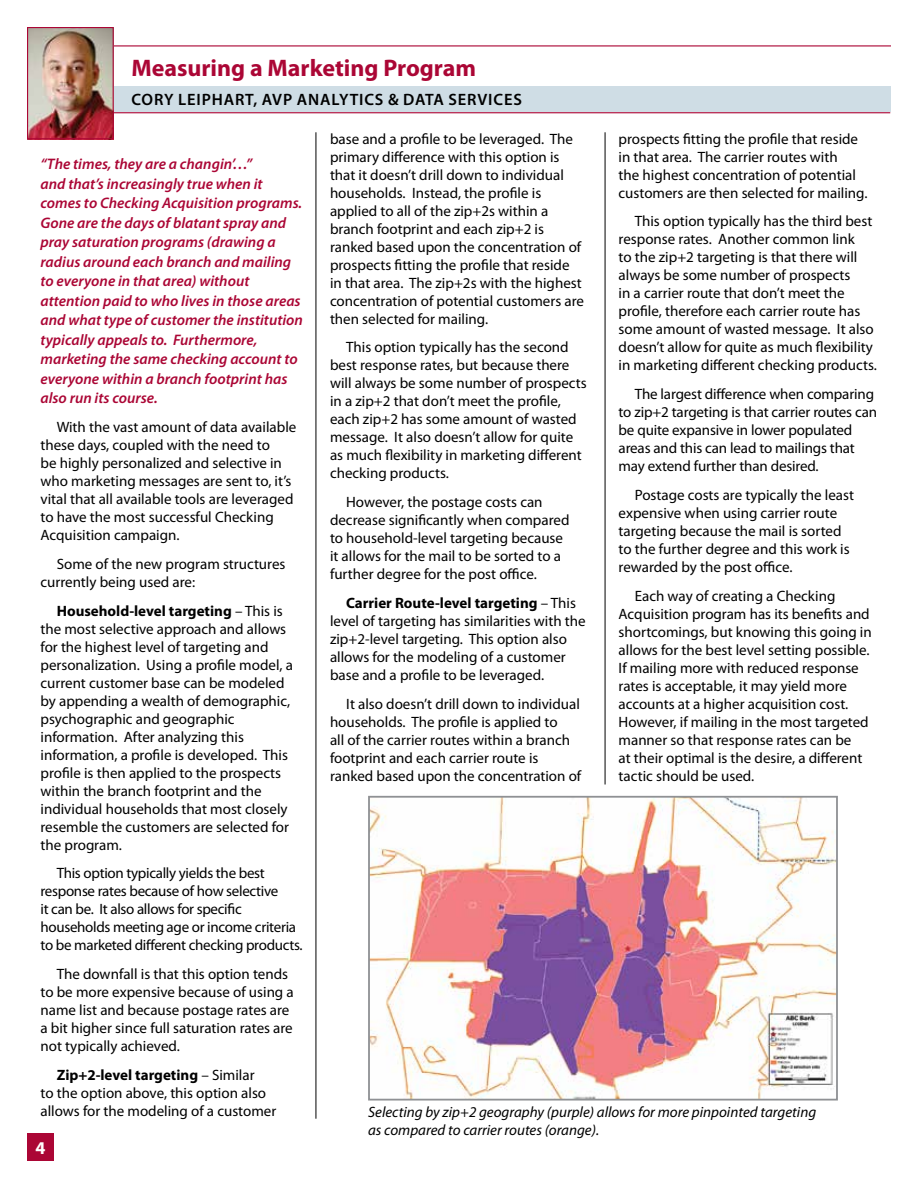
<style>
.page{position:relative;width:918px;height:1188px;background:#fff}
.page>*{position:absolute;margin:0;border:0;box-sizing:border-box;transform-origin:0 0}
.t1{font:700 24px "Myriad Pro";color:#ab0635}
.t2{font:700 18px "Myriad Pro";color:#fff}
.t3{font:600 16.5px "Myriad Pro";letter-spacing:.05em;color:#000}
.t4{font:italic 600 15.3px/19.5px "Myriad Pro";color:#ab0635}
.t5{font:15px/18px "Myriad Pro";color:#000}
.t6{font:15px/18px "Myriad Pro";letter-spacing:-.02em;color:#000}
.t7{font:italic 15px/18px "Myriad Pro";color:#000}
.s1{font-weight:700}
</style>
<div class="page">
<div style="left:27px;top:1133px;width:27px;height:28px;background:#ab0635"></div>
<hr style="left:316px;top:132px;width:1px;height:987px;background:#000">
<hr style="left:605px;top:132px;width:1px;height:652px;background:#000">
<hr style="left:109px;top:112px;width:781px;height:1px;background:#ab0635">
<div style="left:104px;top:86px;width:787px;height:26px;background:#cfdde5"></div>
<hr style="left:110px;top:45px;width:781px;height:1px;background:#ab0635">
<img style="left:29px;top:29px;width:83px;height:108px">
<div style="left:27px;top:27px;width:87px;height:112px;border:1px solid #ab0635"></div>
<img style="left:371px;top:799px;width:464px;height:299px">
<div style="left:368px;top:796px;width:470px;height:305px;border:2px solid #8f9194"></div>
<h1 class="t1" style="left:131px;top:55px;width:346px">Measuring a Marketing Program</h1>
<p class="t3" style="left:132px;top:90px;width:392px">CORY LEIPHART, AVP ANALYTICS &amp; DATA SERVICES</p>
<p class="t5" style="left:330px;top:130px;width:256px">base and a profile to be leveraged. The primary difference with this option is that it doesn’t drill down to individual households. Instead, the profile is applied to all of the zip+2s within a branch footprint and each zip+2 is ranked based upon the concentration of prospects fitting the profile that reside in that area. The zip+2s with the highest concentration of potential customers are then selected for mailing.</p>
<p class="t5" style="left:330px;top:339px;width:258px;text-indent:16px">This option typically has the second best response rates, but because there will always be some number of prospects in a zip+2 that don’t meet the profile, each zip+2 has some amount of wasted message. It also doesn’t allow for quite as much flexibility in marketing different checking products.</p>
<p class="t5" style="left:330px;top:493px;width:241px;text-indent:16px">However, the postage costs can decrease significantly when compared to household-level targeting because it allows for the mail to be sorted to a further degree for the post office.</p>
<p class="t5" style="left:330px;top:594px;width:257px;text-indent:16px"><span class="s1">Carrier Route-level targeting</span> – This level of targeting has similarities with the zip+2-level targeting. This option also allows for the modeling of a customer base and a profile to be leveraged.</p>
<p class="t5" style="left:330px;top:695px;width:253px;text-indent:16px">It also doesn’t drill down to individual households. The profile is applied to<br>all of the carrier routes within a branch footprint and each carrier route is ranked based upon the concentration of</p>
<p class="t5" style="left:619px;top:130px;width:250px">prospects fitting the profile that reside in that area. The carrier routes with<br>the highest concentration of potential customers are then selected for mailing.</p>
<p class="t5" style="left:619px;top:213px;width:260px;text-indent:16px">This option typically has the third best response rates. Another common link<br>to the zip+2 targeting is that there will always be some number of prospects<br>in a carrier route that don’t meet the profile, therefore each carrier route has some amount of wasted message. It also doesn’t allow for quite as much flexibility in marketing different checking products.</p>
<p class="t5" style="left:619px;top:385px;width:260px;text-indent:16px">The largest difference when comparing to zip+2 targeting is that carrier routes can be quite expansive in lower populated areas and this can lead to mailings that may extend further than desired.</p>
<p class="t5" style="left:619px;top:486px;width:237px;text-indent:16px">Postage costs are typically the least expensive when using carrier route targeting because the mail is sorted to the further degree and this work is rewarded by the post office.</p>
<p class="t5" style="left:619px;top:587px;width:255px;text-indent:16px">Each way of creating a Checking Acquisition program has its benefits and shortcomings, but knowing this going in allows for the best level setting possible.<br>If mailing more with reduced response rates is acceptable, it may yield more accounts at a higher acquisition cost.<br>However, if mailing in the most targeted manner so that response rates can be<br>at their optimal is the desire, a different tactic should be used.</p>
<p class="t4" style="left:40px;top:154px;width:264px">“The times, they are a changin’…”<br>and that’s increasingly true when it comes to Checking Acquisition programs.<br>Gone are the days of blatant spray and pray saturation programs (drawing a radius around each branch and mailing to everyone in that area) without attention paid to who lives in those areas and what type of customer the institution typically appeals to. Furthermore, marketing the same checking account to everyone within a branch footprint has also run its course.</p>
<p class="t5" style="left:40px;top:418px;width:257px;text-indent:16px">With the vast amount of data available these days, coupled with the need to<br>be highly personalized and selective in who marketing messages are sent to, it’s vital that all available tools are leveraged to have the most successful Checking Acquisition campaign.</p>
<p class="t5" style="left:40px;top:555px;width:246px;text-indent:16px">Some of the new program structures currently being used are:</p>
<p class="t5" style="left:40px;top:602px;width:254px;text-indent:16px"><span class="s1">Household-level targeting</span> – This is the most selective approach and allows for the highest level of targeting and personalization. Using a profile model, a current customer base can be modeled by appending a wealth of demographic, psychographic and geographic information. After analyzing this information, a profile is developed. This profile is then applied to the prospects within the branch footprint and the individual households that most closely resemble the customers are selected for the program.</p>
<p class="t6" style="left:40px;top:865px;width:264px;text-indent:16px">This option typically yields the best response rates because of how selective<br>it can be. It also allows for specific households meeting age or income criteria to be marketed different checking products.</p>
<p class="t5" style="left:40px;top:966px;width:255px;text-indent:16px">The downfall is that this option tends to be more expensive because of using a name list and because postage rates are a bit higher since full saturation rates are not typically achieved.</p>
<p class="t5" style="left:40px;top:1066px;width:237px;text-indent:16px"><span class="s1">Zip+2-level targeting</span> – Similar<br>to the option above, this option also allows for the modeling of a customer</p>
<p class="t7" style="left:368px;top:1103px;width:450px">Selecting by zip+2 geography (purple) allows for more pinpointed targeting as compared to carrier routes (orange).</p>
<p class="t2" style="left:36px;top:1138px;width:11px">4</p>
</div>
